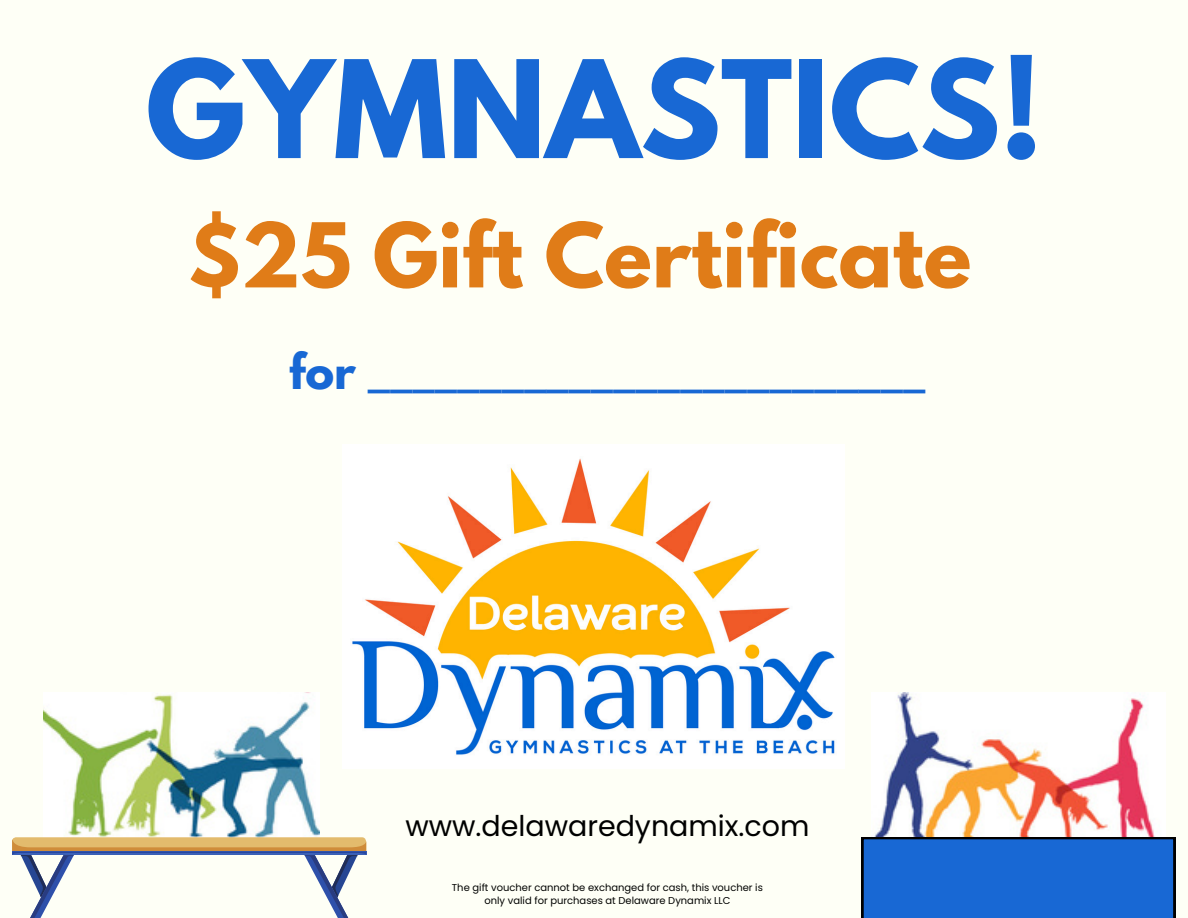
<style>
.page{position:relative;width:1188px;height:918px;background:#fefff6}
.page>*{position:absolute;margin:0;border:0;box-sizing:border-box;transform-origin:0 0}
.t1{font:700 120px "League Spartan";color:#1868d4}
.t2{font:700 79.2px "League Spartan";color:#e07c18}
.t3{font:700 43.5px "League Spartan";color:#1868d4}
.t4{font:28.5px "Poppins";color:#000}
.t5{font:9.9px/13.2px "Poppins";color:#000;text-align:center}
</style>
<div class="page">
<img style="left:352px;top:458px;width:483px;height:297px">
<img style="left:44px;top:693px;width:275px;height:144px">
<img style="left:874px;top:693px;width:281px;height:144px">
<svg style="left:12px;top:837px;width:354px;height:81px"></svg>
<div style="left:861px;top:837px;width:314px;height:81px;background:#1868d4"></div>
<p class="t1" style="left:146px;top:50px;width:898px">GYMNASTICS!</p>
<p class="t2" style="left:188px;top:216px;width:785px">$25 Gift Certificate</p>
<h1 class="t3" style="left:289px;top:350px;width:638px">for _________________________</h1>
<h3 class="t4" style="left:405px;top:806px;width:406px">www.delawaredynamix.com</h3>
<h2 class="t5" style="left:452px;top:880px;width:312px">The gift voucher cannot be exchanged for cash, this voucher is only valid for purchases at Delaware Dynamix LLC</h2>
</div>
